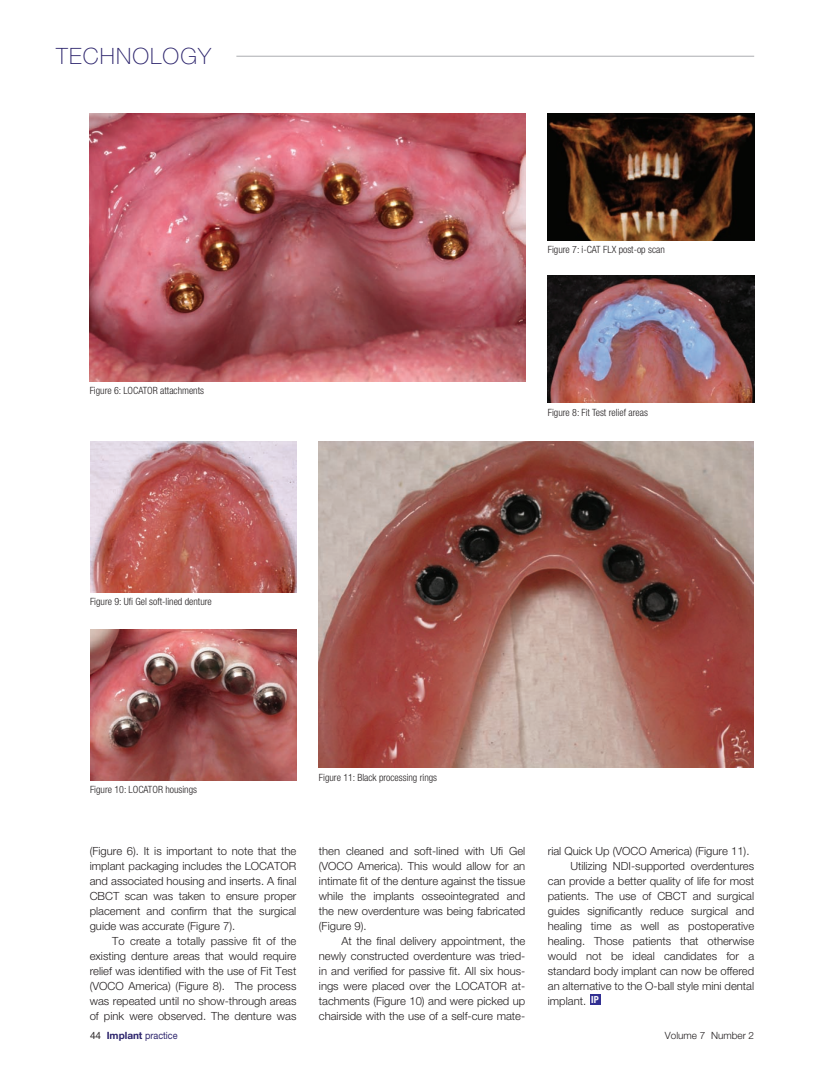
<style>
.page{position:relative;width:833px;height:1076px;background:#fff}
.page>*{position:absolute;margin:0;border:0;box-sizing:border-box;transform-origin:0 0}
.t1{font:100 22.5px "Helvetica Neue";letter-spacing:.05em;color:#2c246c}
.t2{font:300 11.25px "Helvetica Neue";color:#231f20}
.t3{font:300 condensed 10px "Helvetica Neue";color:#231f20}
.t4{font:10px "Helvetica Neue";color:#2c246c;scale:.9 1}
.t5{font:300 10px "Helvetica Neue";color:#231f20}
.s1{font-weight:700;font-stretch:condensed;font-size:9.62px;color:#fff}
.s2{color:#231f20}
.s3{font-weight:700}
</style>
<div class="page">
<hr style="left:236px;top:56px;width:518px;height:1px;background:#bcbdc0">
<img style="left:90px;top:114px;width:435px;height:267px">
<img style="left:548px;top:114px;width:206px;height:126px">
<img style="left:548px;top:276px;width:206px;height:127px">
<img style="left:90px;top:441px;width:206px;height:152px">
<img style="left:90px;top:629px;width:206px;height:152px">
<img style="left:319px;top:441px;width:434px;height:326px">
<div style="left:590px;top:994px;width:10px;height:11px;background:#323092"></div>
<p class="t1" style="left:56px;top:43px;width:156px">TECHNOLOGY</p>
<p class="t3" style="left:90px;top:385px;width:116px">Figure 6: LOCATOR attachments</p>
<p class="t3" style="left:548px;top:244px;width:118px">Figure 7: i-CAT FLX post-op scan</p>
<p class="t3" style="left:548px;top:406px;width:102px">Figure 8: Fit Test relief areas</p>
<p class="t3" style="left:90px;top:596px;width:123px">Figure 9: Ufi Gel soft-lined denture</p>
<p class="t3" style="left:90px;top:784px;width:108px">Figure 10: LOCATOR housings</p>
<p class="t2" style="left:90px;top:843px;width:208px">(Figure 6). It is important to note that the</p>
<p class="t2" style="left:90px;top:858px;width:208px">implant packaging includes the LOCATOR</p>
<p class="t2" style="left:90px;top:873px;width:208px">and associated housing and inserts. A final</p>
<p class="t2" style="left:90px;top:888px;width:208px">CBCT scan was taken to ensure proper</p>
<p class="t2" style="left:90px;top:903px;width:208px">placement and confirm that the surgical</p>
<p class="t2" style="left:90px;top:918px;width:147px">guide was accurate (Figure 7).</p>
<p class="t2" style="left:112px;top:933px;width:186px">To create a totally passive fit of the</p>
<p class="t2" style="left:90px;top:948px;width:208px">existing denture areas that would require</p>
<p class="t2" style="left:90px;top:963px;width:208px">relief was identified with the use of Fit Test</p>
<p class="t2" style="left:90px;top:978px;width:208px">(VOCO America) (Figure 8). The process</p>
<p class="t2" style="left:90px;top:993px;width:208px">was repeated until no show-through areas</p>
<p class="t2" style="left:90px;top:1008px;width:208px">of pink were observed. The denture was</p>
<p class="t3" style="left:319px;top:771px;width:120px">Figure 11: Black processing rings</p>
<p class="t2" style="left:319px;top:843px;width:208px">then cleaned and soft-lined with Ufi Gel</p>
<p class="t2" style="left:319px;top:858px;width:208px">(VOCO America). This would allow for an</p>
<p class="t2" style="left:319px;top:873px;width:208px">intimate fit of the denture against the tissue</p>
<p class="t2" style="left:319px;top:888px;width:208px">while the implants osseointegrated and</p>
<p class="t2" style="left:319px;top:903px;width:208px">the new overdenture was being fabricated</p>
<p class="t2" style="left:319px;top:918px;width:49px">(Figure 9).</p>
<p class="t2" style="left:341px;top:933px;width:185px">At the final delivery appointment, the</p>
<p class="t2" style="left:319px;top:948px;width:208px">newly constructed overdenture was tried-</p>
<p class="t2" style="left:319px;top:963px;width:208px">in and verified for passive fit. All six hous-</p>
<p class="t2" style="left:319px;top:978px;width:208px">ings were placed over the LOCATOR at-</p>
<p class="t2" style="left:319px;top:993px;width:208px">tachments (Figure 10) and were picked up</p>
<p class="t2" style="left:319px;top:1008px;width:208px">chairside with the use of a self-cure mate-</p>
<p class="t2" style="left:548px;top:843px;width:203px">rial Quick Up (VOCO America) (Figure 11).</p>
<p class="t2" style="left:570px;top:858px;width:185px">Utilizing NDI-supported overdentures</p>
<p class="t2" style="left:548px;top:873px;width:208px">can provide a better quality of life for most</p>
<p class="t2" style="left:548px;top:888px;width:208px">patients. The use of CBCT and surgical</p>
<p class="t2" style="left:548px;top:903px;width:208px">guides significantly reduce surgical and</p>
<p class="t2" style="left:548px;top:918px;width:208px">healing time as well as postoperative</p>
<p class="t2" style="left:548px;top:933px;width:208px">healing. Those patients that otherwise</p>
<p class="t2" style="left:548px;top:948px;width:208px">would not be ideal candidates for a</p>
<p class="t2" style="left:548px;top:963px;width:208px">standard body implant can now be offered</p>
<p class="t2" style="left:548px;top:978px;width:208px">an alternative to the O-ball style mini dental</p>
<p class="t2" style="left:548px;top:993px;width:52px">implant. <span class="s1">IP</span></p>
<p class="t4" style="left:90px;top:1029px;width:99px"><span class="s2">44</span> <span class="s3">Implant</span> practice</p>
<p class="t5" style="left:664px;top:1029px;width:91px">Volume 7 Number 2</p>
</div>
